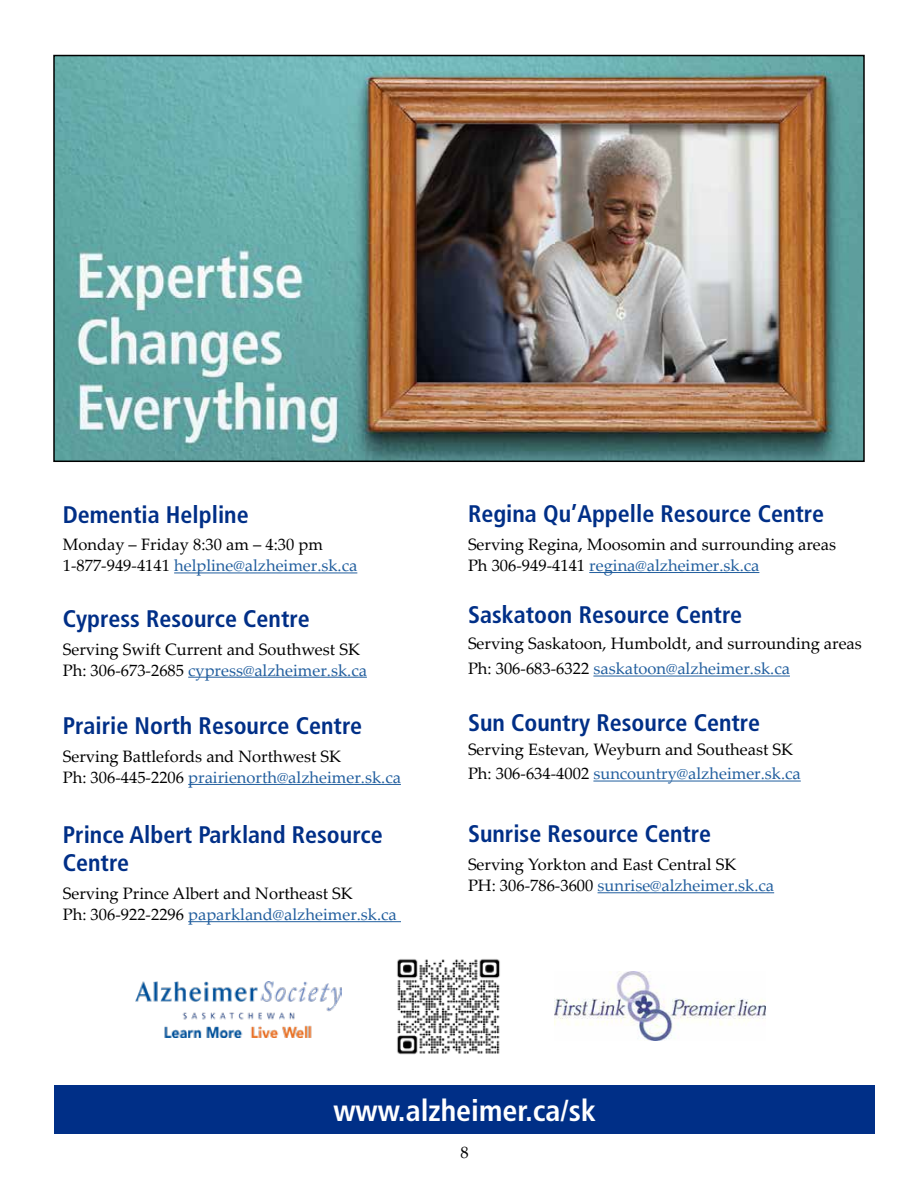
<style>
.page{position:relative;width:918px;height:1188px;background:#fff}
.page>*{position:absolute;margin:0;border:0;box-sizing:border-box;transform-origin:0 0}
.t1{font:700 condensed 30px "Frutiger LT Pro";color:#fff}
.t2{font:700 condensed 24px/28.5px "Frutiger LT Pro";color:#002f87}
.t3{font:16.5px/21px "Palatino Linotype";color:#000}
.s1{color:#215e9e}
</style>
<div class="page">
<hr style="left:174px;top:572px;width:183px;height:1px;background:#215e9e">
<hr style="left:188px;top:677px;width:179px;height:1px;background:#215e9e">
<hr style="left:188px;top:784px;width:213px;height:1px;background:#215e9e">
<hr style="left:188px;top:921px;width:213px;height:1px;background:#215e9e">
<hr style="left:589px;top:572px;width:170px;height:1px;background:#215e9e">
<hr style="left:593px;top:676px;width:197px;height:1px;background:#215e9e">
<hr style="left:593px;top:781px;width:208px;height:1px;background:#215e9e">
<hr style="left:598px;top:892px;width:176px;height:1px;background:#215e9e">
<div style="left:54px;top:1085px;width:821px;height:49px;background:#002f87"></div>
<img style="left:397px;top:959px;width:103px;height:96px">
<img style="left:56px;top:58px;width:806px;height:401px">
<div style="left:53px;top:55px;width:812px;height:407px;border:2px solid #000"></div>
<img style="left:136px;top:981px;width:205px;height:56px">
<img style="left:555px;top:971px;width:210px;height:70px">
<h2 class="t2" style="left:63px;top:500px;width:187px">Dementia Helpline</h2>
<p class="t3" style="left:63px;top:534px;width:296px">Monday – Friday 8:30 am – 4:30 pm<br>1-877-949-4141 <span class="s1">helpline@alzheimer.sk.ca</span></p>
<h2 class="t2" style="left:63px;top:604px;width:248px">Cypress Resource Centre</h2>
<p class="t3" style="left:63px;top:638px;width:306px">Serving Swift Current and Southwest SK<br>Ph: 306-673-2685 <span class="s1">cypress@alzheimer.sk.ca</span></p>
<h2 class="t2" style="left:63px;top:711px;width:301px">Prairie North Resource Centre</h2>
<p class="t3" style="left:63px;top:745px;width:340px">Serving Battlefords and Northwest SK<br>Ph: 306-445-2206 <span class="s1">prairienorth@alzheimer.sk.ca</span></p>
<h2 class="t2" style="left:63px;top:820px;width:321px">Prince Albert Parkland Resource<br>Centre</h2>
<p class="t3" style="left:63px;top:882px;width:336px">Serving Prince Albert and Northeast SK<br>Ph: 306-922-2296 <span class="s1">paparkland@alzheimer.sk.ca</span></p>
<h2 class="t2" style="left:468px;top:500px;width:358px">Regina Qu’Appelle Resource Centre</h2>
<p class="t3" style="left:468px;top:533px;width:370px">Serving Regina, Moosomin and surrounding areas<br>Ph 306-949-4141 <span class="s1">regina@alzheimer.sk.ca</span></p>
<h2 class="t2" style="left:468px;top:601px;width:276px">Saskatoon Resource Centre</h2>
<p class="t3" style="left:468px;top:630px;width:395px;line-height:25.5px">Serving Saskatoon, Humboldt, and surrounding areas<br>Ph: 306-683-6322 <span class="s1">saskatoon@alzheimer.sk.ca</span></p>
<h2 class="t2" style="left:468px;top:709px;width:294px">Sun Country Resource Centre</h2>
<p class="t3" style="left:468px;top:737px;width:334px;line-height:24px">Serving Estevan, Weyburn and Southeast SK<br>Ph: 306-634-4002 <span class="s1">suncountry@alzheimer.sk.ca</span></p>
<h2 class="t2" style="left:468px;top:820px;width:245px">Sunrise Resource Centre</h2>
<p class="t3" style="left:468px;top:853px;width:308px">Serving Yorkton and East Central SK<br>PH: 306-786-3600 <span class="s1">sunrise@alzheimer.sk.ca</span></p>
<h1 class="t1" style="left:333px;top:1093px;width:264px">www.alzheimer.ca/sk</h1>
<p class="t3" style="left:461px;top:1141px;width:10px">8</p>
</div>
